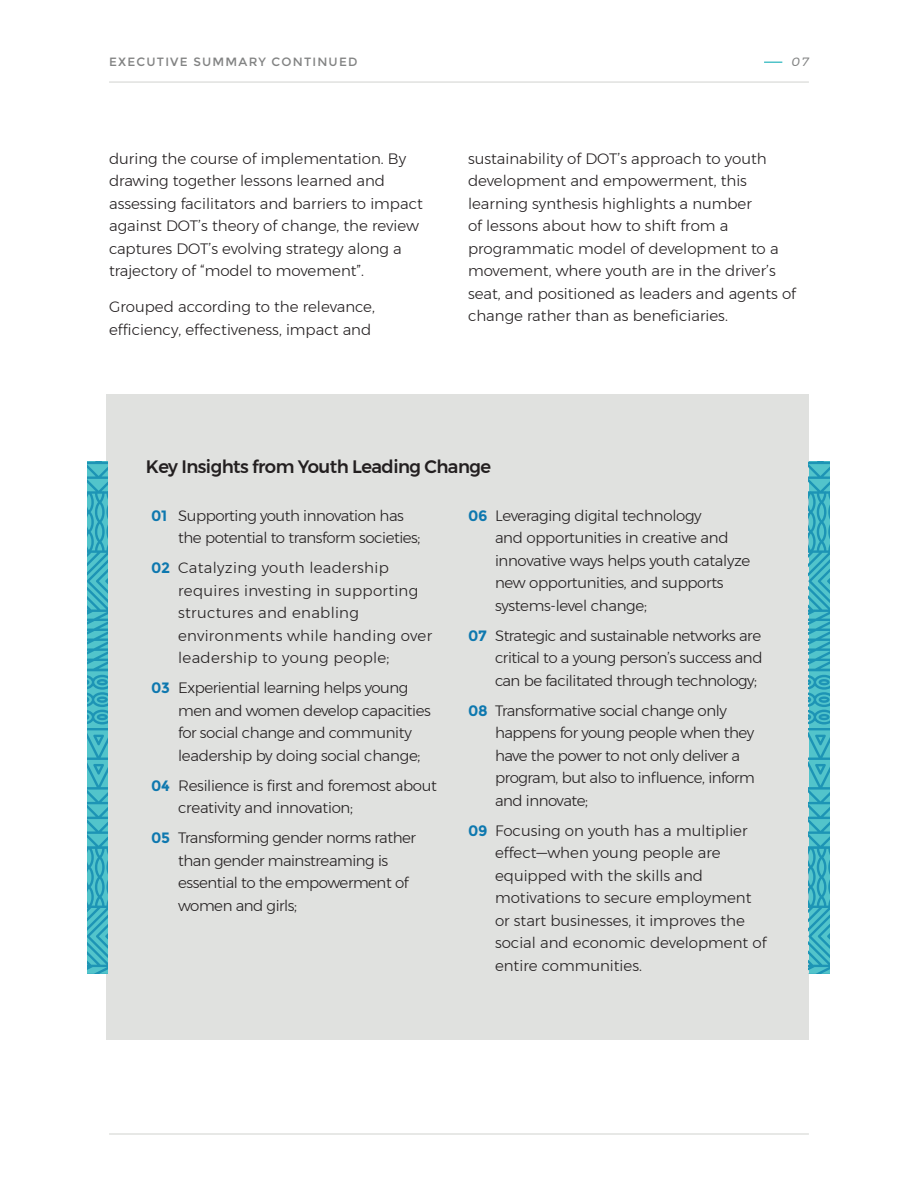
<style>
.page{position:relative;width:918px;height:1188px;background:#fff}
.page>*{position:absolute;margin:0;border:0;box-sizing:border-box;transform-origin:0 0}
.t1{font:500 18px "Montserrat";letter-spacing:-.03em;color:#231f20}
.t2{font:300 15px/22.5px "Montserrat";color:#231f20}
.t3{font:300 15px/22.5px "Montserrat";letter-spacing:-.03em;color:#231f20}
.t4{font:300 15px/22.5px "Montserrat";letter-spacing:-.02em;color:#231f20}
.t5{font:300 15px/22.5px "Montserrat";letter-spacing:.02em;color:#231f20}
.t6{font:12px "Montserrat";letter-spacing:.1em;color:#828383}
.t7{font:italic 12px "Montserrat";color:#828383}
.s1{font-weight:700;color:#0e78af}
</style>
<div class="page">
<hr style="left:109px;top:81px;width:700px;height:2px;background:#e0e1df">
<svg style="left:764px;top:62px;width:18px;height:1px"></svg>
<hr style="left:109px;top:1133px;width:700px;height:2px;background:#e0e1df">
<div style="left:107px;top:395px;width:702px;height:645px;background:#e0e1df"></div>
<svg style="left:87px;top:462px;width:21px;height:512px;background:#3bafc1"></svg>
<svg style="left:809px;top:462px;width:20px;height:512px;background:#3bafc1"></svg>
<p class="t6" style="left:109px;top:54px;width:250px">EXECUTIVE SUMMARY CONTINUED</p>
<p class="t7" style="left:791px;top:52px;width:19px">07</p>
<p class="t2" style="left:109px;top:147px;width:315px">during the course of implementation. By drawing together lessons learned and assessing facilitators and barriers to impact against DOT’s theory of change, the review captures DOT’s evolving strategy along a trajectory of “model to movement”.</p>
<p class="t2" style="left:109px;top:295px;width:267px">Grouped according to the relevance, efficiency, effectiveness, impact and</p>
<p class="t2" style="left:468px;top:147px;width:330px">sustainability of DOT’s approach to youth development and empowerment, this learning synthesis highlights a number<br>of lessons about how to shift from a programmatic model of development to a movement, where youth are in the driver’s seat, and positioned as leaders and agents of change rather than as beneficiaries.</p>
<p class="t1" style="left:146px;top:452px;width:347px">Key Insights from Youth Leading Change</p>
<p class="t3" style="left:178px;top:504px;width:244px;text-indent:-27px"><span class="s1">01</span> Supporting youth innovation has the potential to transform societies;</p>
<p class="t5" style="left:178px;top:556px;width:256px;text-indent:-27px"><span class="s1">02</span> Catalyzing youth leadership requires investing in supporting structures and enabling environments while handing over leadership to young people;</p>
<p class="t3" style="left:178px;top:676px;width:254px;text-indent:-27px"><span class="s1">03</span> Experiential learning helps young men and women develop capacities for social change and community leadership by doing social change;</p>
<p class="t4" style="left:178px;top:774px;width:260px;text-indent:-27px"><span class="s1">04</span> Resilience is first and foremost about creativity and innovation;</p>
<p class="t3" style="left:178px;top:826px;width:239px;text-indent:-27px"><span class="s1">05</span> Transforming gender norms rather than gender mainstreaming is essential to the empowerment of women and girls;</p>
<p class="t4" style="left:495px;top:504px;width:257px;text-indent:-27px"><span class="s1">06</span> Leveraging digital technology<br>and opportunities in creative and innovative ways helps youth catalyze new opportunities, and supports systems-level change;</p>
<p class="t2" style="left:495px;top:624px;width:269px;text-align:justify;text-indent:-27px"><span class="s1">07</span> Strategic and sustainable networks are critical to a young person’s success and can be facilitated through technology;</p>
<p class="t3" style="left:495px;top:699px;width:261px;text-indent:-27px"><span class="s1">08</span> Transformative social change only happens for young people when they have the power to not only deliver a program, but also to influence, inform and innovate;</p>
<p class="t2" style="left:495px;top:819px;width:273px;text-indent:-27px"><span class="s1">09</span> Focusing on youth has a multiplier effect—when young people are equipped with the skills and motivations to secure employment or start businesses, it improves the social and economic development of entire communities.</p>
</div>
